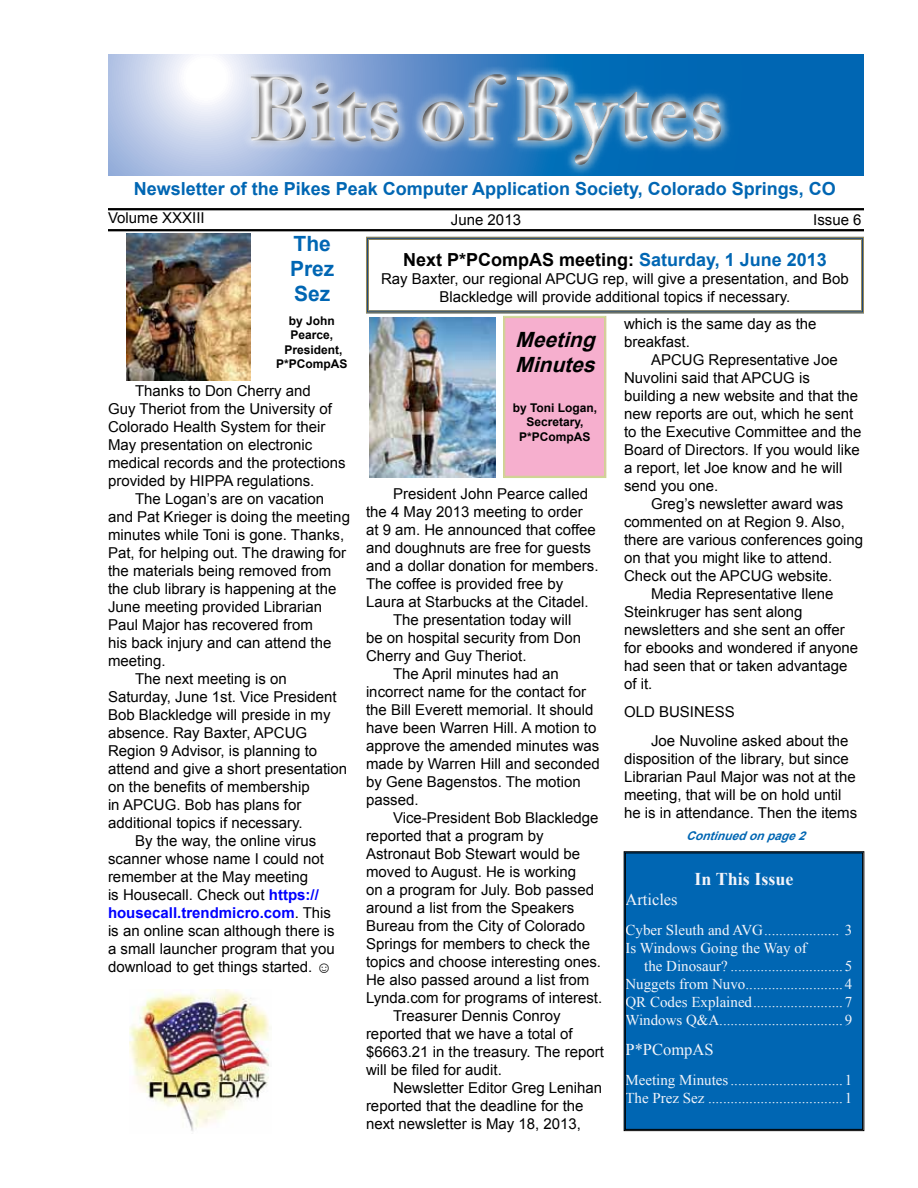
<style>
.page{position:relative;width:918px;height:1188px;background:#fff}
.page>*{position:absolute;margin:0;border:0;box-sizing:border-box;transform-origin:0 0}
.t1{font:italic 700 21px/25.2px "Arial";color:#000}
.t2{font:700 21px/25.2px "Arial";color:#0066b3}
.t3{font:700 18px "Arial";color:#0066b3}
.t4{font:700 18px "Arial";color:#000}
.t5{font:700 18px "Times New Roman";color:#f2f4fa}
.t6{font:16.5px "Times New Roman";color:#f2f4fa}
.t7{font:15px/18px "Arial";color:#000}
.t8{font:15px/18px "Times New Roman";color:#f2f4fa}
.t9{font:700 15px "Arial";color:#00f}
.t10{font:700 12px/14.4px "Arial";color:#000;text-align:center}
.t11{font:italic 700 12px "Arial";color:#0066b3}
.s1{font-weight:700;color:#00f}
.s2{font-weight:400;color:#000}
.s3{font-weight:700}
.s4{color:#0066b3}
</style>
<div class="page">
<svg style="left:108px;top:54px;width:755px;height:122px;background:#629ccf"></svg>
<div style="left:237px;top:65px;width:499px;height:114px;background:#fff;opacity:.75"></div>
<div style="left:239px;top:71px;width:495px;height:105px;background:#000;opacity:.5"></div>
<div style="left:624px;top:851px;width:240px;height:280px;background:#0066b3"></div>
<div style="left:625px;top:853px;width:238px;height:277px;border:1px solid #000"></div>
<hr style="left:108px;top:208px;width:756px;height:2px;background:#000">
<hr style="left:108px;top:210px;width:756px;height:1px;background:#000">
<hr style="left:108px;top:230px;width:756px;height:1px;background:#000">
<hr style="left:108px;top:229px;width:756px;height:1px;background:#000">
<hr style="left:108px;top:231px;width:756px;height:1px;background:#000">
<svg style="left:366px;top:236px;width:498px;height:242px"></svg>
<div style="left:505px;top:317px;width:100px;height:159px;border:1px solid #ccd68d"></div>
<img style="left:126px;top:234px;width:125px;height:147px">
<img style="left:369px;top:318px;width:127px;height:160px">
<img style="left:130px;top:989px;width:140px;height:142px">
<p class="t3" style="left:134px;top:176px;width:704px">Newsletter of the Pikes Peak Computer Application Society, Colorado Springs, CO</p>
<p class="t7" style="left:108px;top:209px;width:98px">Volume XXXIII</p>
<h1 class="t2" style="left:290px;top:231px;width:46px">The<br>Prez<br>Sez</h1>
<p class="t10" style="left:276px;top:314px;width:73px">by John<br>Pearce,<br>President,<br>P*PCompAS</p>
<p class="t7" style="left:108px;top:382px;width:239px;text-indent:27px">Thanks to Don Cherry and<br>Guy Theriot from the University of<br>Colorado Health System for their<br>May presentation on electronic medical records and the protections provided by HIPPA regulations.</p>
<p class="t7" style="left:135px;top:490px;width:191px">The Logan’s are on vacation</p>
<p class="t7" style="left:108px;top:508px;width:244px">and Pat Krieger is doing the meeting</p>
<p class="t7" style="left:108px;top:526px;width:238px">minutes while Toni is gone. Thanks,</p>
<p class="t7" style="left:108px;top:544px;width:240px">Pat, for helping out. The drawing for</p>
<p class="t7" style="left:108px;top:562px;width:225px">the materials being removed from</p>
<p class="t7" style="left:108px;top:580px;width:230px">the club library is happening at the</p>
<p class="t7" style="left:108px;top:598px;width:216px">June meeting provided Librarian</p>
<p class="t7" style="left:108px;top:616px;width:207px">Paul Major has recovered from</p>
<p class="t7" style="left:108px;top:634px;width:225px">his back injury and can attend the</p>
<p class="t7" style="left:108px;top:652px;width:59px">meeting.</p>
<p class="t7" style="left:135px;top:670px;width:153px">The next meeting is on</p>
<p class="t7" style="left:108px;top:688px;width:230px">Saturday, June 1st. Vice President</p>
<p class="t7" style="left:108px;top:706px;width:224px">Bob Blackledge will preside in my</p>
<p class="t7" style="left:108px;top:724px;width:201px">absence. Ray Baxter, APCUG</p>
<p class="t7" style="left:108px;top:742px;width:211px">Region 9 Advisor, is planning to</p>
<p class="t7" style="left:108px;top:760px;width:241px">attend and give a short presentation</p>
<p class="t7" style="left:108px;top:778px;width:203px">on the benefits of membership</p>
<p class="t7" style="left:108px;top:796px;width:195px">in APCUG. Bob has plans for</p>
<p class="t7" style="left:108px;top:814px;width:196px">additional topics if necessary.</p>
<p class="t7" style="left:135px;top:832px;width:183px">By the way, the online virus</p>
<p class="t7" style="left:108px;top:850px;width:217px">scanner whose name I could not</p>
<p class="t7" style="left:108px;top:868px;width:202px">remember at the May meeting</p>
<p class="t7" style="left:108px;top:886px;width:212px">is Housecall. Check out <span class="s1">https://</span></p>
<p class="t9" style="left:108px;top:903px;width:225px">housecall.trendmicro.com<span class="s2">. This</span></p>
<p class="t7" style="left:108px;top:922px;width:228px">is an online scan although there is</p>
<p class="t7" style="left:108px;top:940px;width:228px">a small launcher program that you</p>
<p class="t7" style="left:108px;top:958px;width:225px">download to get things started. <span class="s3">☺</span></p>
<p class="t7" style="left:451px;top:211px;width:72px">June 2013</p>
<p class="t7" style="left:813px;top:211px;width:50px">Issue 6</p>
<p class="t4" style="left:403px;top:248px;width:425px">Next P*PCompAS meeting: <span class="s4">Saturday, 1 June 2013</span></p>
<p class="t7" style="left:381px;top:270px;width:469px;text-align:center">Ray Baxter, our regional APCUG rep, will give a presentation, and Bob<br>Blackledge will provide additional topics if necessary.</p>
<h1 class="t1" style="left:515px;top:328px;width:89px">Meeting<br>Minutes</h1>
<p class="t10" style="left:513px;top:401px;width:86px">by Toni Logan,<br>Secretary,<br>P*PCompAS</p>
<p class="t7" style="left:393px;top:485px;width:197px">President John Pearce called</p>
<p class="t7" style="left:366px;top:503px;width:218px">the 4 May 2013 meeting to order</p>
<p class="t7" style="left:366px;top:521px;width:231px">at 9 am. He announced that coffee</p>
<p class="t7" style="left:366px;top:539px;width:227px">and doughnuts are free for guests</p>
<p class="t7" style="left:366px;top:557px;width:234px">and a dollar donation for members.</p>
<p class="t7" style="left:366px;top:575px;width:199px">The coffee is provided free by</p>
<p class="t7" style="left:366px;top:593px;width:224px">Laura at Starbucks at the Citadel.</p>
<p class="t7" style="left:393px;top:611px;width:180px">The presentation today will</p>
<p class="t7" style="left:366px;top:629px;width:217px">be on hospital security from Don</p>
<p class="t7" style="left:366px;top:647px;width:162px">Cherry and Guy Theriot.</p>
<p class="t7" style="left:393px;top:665px;width:167px">The April minutes had an</p>
<p class="t7" style="left:366px;top:683px;width:222px">incorrect name for the contact for</p>
<p class="t7" style="left:366px;top:701px;width:229px">the Bill Everett memorial. It should</p>
<p class="t7" style="left:366px;top:719px;width:232px">have been Warren Hill. A motion to</p>
<p class="t7" style="left:366px;top:737px;width:235px">approve the amended minutes was</p>
<p class="t7" style="left:366px;top:755px;width:235px">made by Warren Hill and seconded</p>
<p class="t7" style="left:366px;top:773px;width:216px">by Gene Bagenstos. The motion</p>
<p class="t7" style="left:366px;top:791px;width:54px">passed.</p>
<p class="t7" style="left:393px;top:809px;width:207px">Vice-President Bob Blackledge</p>
<p class="t7" style="left:366px;top:827px;width:179px">reported that a program by</p>
<p class="t7" style="left:366px;top:845px;width:216px">Astronaut Bob Stewart would be</p>
<p class="t7" style="left:366px;top:863px;width:212px">moved to August. He is working</p>
<p class="t7" style="left:366px;top:881px;width:230px">on a program for July. Bob passed</p>
<p class="t7" style="left:366px;top:899px;width:210px">around a list from the Speakers</p>
<p class="t7" style="left:366px;top:917px;width:221px">Bureau from the City of Colorado</p>
<p class="t7" style="left:366px;top:935px;width:226px">Springs for members to check the</p>
<p class="t7" style="left:366px;top:953px;width:237px">topics and choose interesting ones.</p>
<p class="t7" style="left:366px;top:971px;width:225px">He also passed around a list from</p>
<p class="t7" style="left:366px;top:989px;width:238px">Lynda.com for programs of interest.</p>
<p class="t7" style="left:393px;top:1007px;width:169px">Treasurer Dennis Conroy</p>
<p class="t7" style="left:366px;top:1025px;width:208px">reported that we have a total of</p>
<p class="t7" style="left:366px;top:1043px;width:239px">$6663.21 in the treasury. The report</p>
<p class="t7" style="left:366px;top:1061px;width:137px">will be filed for audit.</p>
<p class="t7" style="left:393px;top:1079px;width:211px">Newsletter Editor Greg Lenihan</p>
<p class="t7" style="left:366px;top:1097px;width:219px">reported that the deadline for the</p>
<p class="t7" style="left:366px;top:1115px;width:217px">next newsletter is May 18, 2013,</p>
<p class="t7" style="left:624px;top:315px;width:194px">which is the same day as the breakfast.</p>
<p class="t7" style="left:624px;top:351px;width:239px;text-indent:27px">APCUG Representative Joe<br>Nuvolini said that APCUG is building a new website and that the new reports are out, which he sent to the Executive Committee and the<br>Board of Directors. If you would like a report, let Joe know and he will send you one.</p>
<p class="t7" style="left:651px;top:495px;width:194px">Greg’s newsletter award was</p>
<p class="t7" style="left:624px;top:513px;width:222px">commented on at Region 9. Also,</p>
<p class="t7" style="left:624px;top:531px;width:241px">there are various conferences going</p>
<p class="t7" style="left:624px;top:549px;width:210px">on that you might like to attend.</p>
<p class="t7" style="left:624px;top:567px;width:210px">Check out the APCUG website.</p>
<p class="t7" style="left:651px;top:585px;width:184px">Media Representative Ilene</p>
<p class="t7" style="left:624px;top:603px;width:180px">Steinkruger has sent along</p>
<p class="t7" style="left:624px;top:621px;width:222px">newsletters and she sent an offer</p>
<p class="t7" style="left:624px;top:639px;width:236px">for ebooks and wondered if anyone</p>
<p class="t7" style="left:624px;top:657px;width:225px">had seen that or taken advantage</p>
<p class="t7" style="left:624px;top:675px;width:30px">of it.</p>
<p class="t7" style="left:651px;top:698px;width:199px;line-height:28.8px;text-indent:-27px">OLD BUSINESS<br>Joe Nuvoline asked about the</p>
<p class="t7" style="left:624px;top:750px;width:235px">disposition of the library, but since Librarian Paul Major was not at the meeting, that will be on hold until he is in attendance. Then the items</p>
<p class="t11" style="left:686px;top:828px;width:126px">Continuedonpage2</p>
<p class="t5" style="left:695px;top:866px;width:100px">In This Issue</p>
<p class="t6" style="left:626px;top:888px;width:54px">Articles</p>
<p class="t8" style="left:626px;top:920px;width:228px">Cyber Sleuth and AVG.................... 3<br>Is Windows Going the Way of</p>
<p class="t8" style="left:626px;top:956px;width:228px;text-align:justify;text-indent:19px">the Dinosaur? ..............................5<br>Nuggets from Nuvo..........................4<br>QR Codes Explained........................7<br>Windows Q&amp;A.................................9</p>
<p class="t6" style="left:626px;top:1039px;width:90px">P*PCompAS</p>
<p class="t8" style="left:626px;top:1071px;width:228px">Meeting Minutes..............................1<br>The Prez Sez ....................................1</p>
</div>
